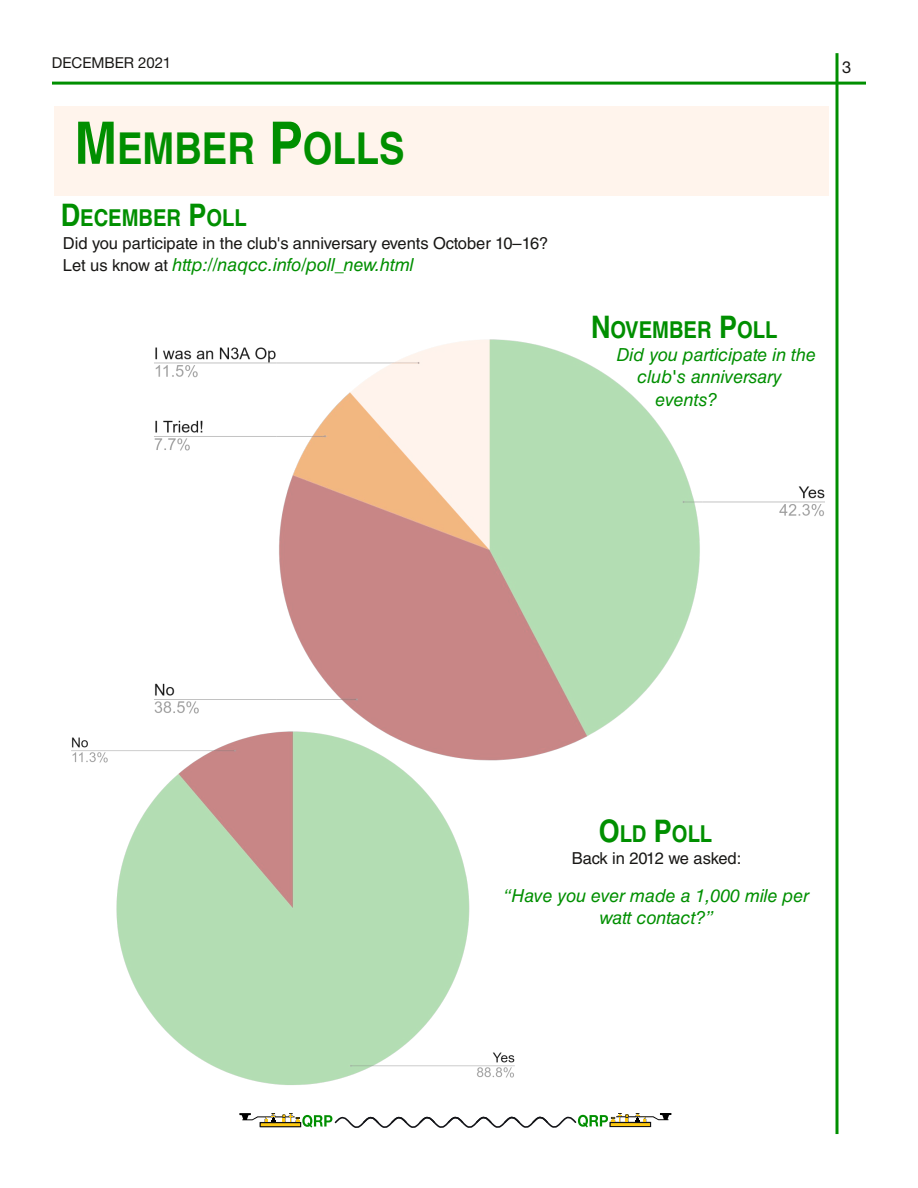
<style>
.page{position:relative;width:918px;height:1188px;background:#fff}
.page>*{position:absolute;margin:0;border:0;box-sizing:border-box;transform-origin:0 0}
.t1{font:700 43.95px "Helvetica LT Std";color:#008f00;scale:.87 1}
.t2{font:700 23.25px "Helvetica LT Std";letter-spacing:-.005em;color:#008f00;scale:.87 1}
.t3{font:italic 18px/22.5px "Helvetica LT Std";letter-spacing:-.005em;color:#008f00;text-align:center}
.t4{font:16.5px "Helvetica LT Std";letter-spacing:-.005em;color:#181715}
.t5{font:16.5px "Helvetica Neue LT Std";color:#181715}
.t6{font:15px "Helvetica Neue LT Std";letter-spacing:-.005em;color:#181715}
.s1{font-size:58.65px}
.s2{font-size:31.05px}
.s3{font-style:normal;font-size:16.5px;color:#181715}
</style>
<div class="page">
<hr style="left:836px;top:53px;width:2px;height:1081px;background:#008f00">
<hr style="left:52px;top:82px;width:814px;height:3px;background:#008f00">
<img style="left:71px;top:737px;width:444px;height:348px">
<img style="left:149px;top:339px;width:676px;height:428px">
<div style="left:54px;top:107px;width:775px;height:89px;background:#fff4ec"></div>
<svg style="left:239px;top:1113px;width:432px;height:15px"></svg>
<hr style="left:610px;top:1123px;width:40px;height:4px;background:#fdc810">
<div style="left:610px;top:1122px;width:41px;height:5px;border:1px solid #131418"></div>
<p class="t6" style="left:52px;top:57px;width:121px">DECEMBER 2021</p>
<h1 class="t1" style="left:75px;top:132px;width:381px"><span class="s1">M</span>EMBER <span class="s1">P</span>OLLS</h1>
<p class="t2" style="left:61px;top:210px;width:215px"><span class="s2">D</span>ECEMBER <span class="s2">P</span>OLL</p>
<p class="t4" style="left:63px;top:237px;width:487px">Did you participate in the club's anniversary events October 10–16?</p>
<p class="t3" style="left:63px;top:256px;width:352px"><span class="s3">Let us know at</span> http://naqcc.info/poll_new.html</p>
<p class="t5" style="left:842px;top:61px;width:11px">3</p>
<p class="t2" style="left:591px;top:322px;width:216px"><span class="s2">N</span>OVEMBER <span class="s2">P</span>OLL</p>
<p class="t3" style="left:617px;top:346px;width:201px">Did you participate in the</p>
<p class="t3" style="left:638px;top:368px;width:146px">club's anniversary</p>
<p class="t3" style="left:656px;top:391px;width:63px">events?</p>
<p class="t2" style="left:599px;top:825px;width:132px"><span class="s2">O</span>LD <span class="s2">P</span>OLL</p>
<p class="t4" style="left:572px;top:853px;width:171px">Back in 2012 we asked:</p>
<p class="t3" style="left:504px;top:887px;width:307px">“Have you ever made a 1,000 mile per watt contact?”</p>
</div>
